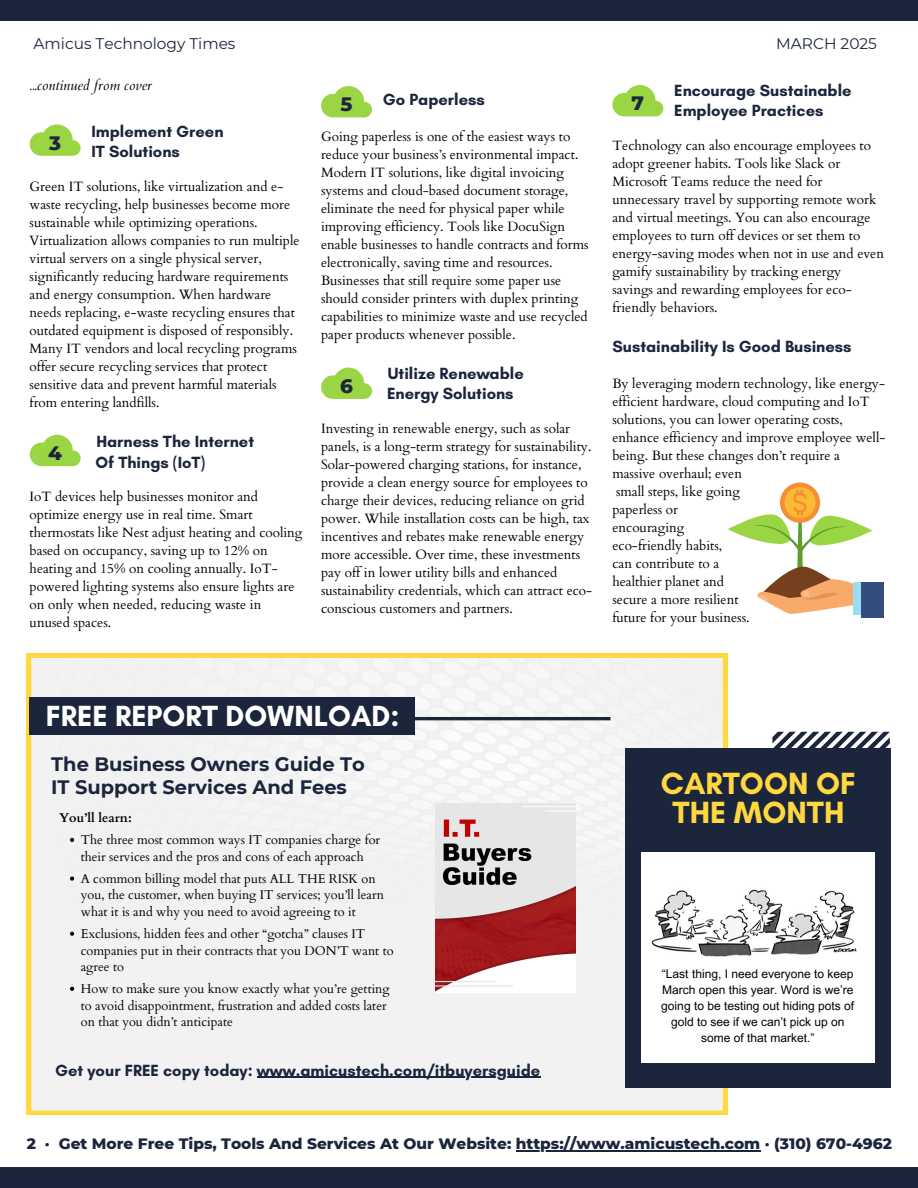
<style>
.page{position:relative;width:918px;height:1188px;background:#fff}
.page>*{position:absolute;margin:0;border:0;box-sizing:border-box;transform-origin:0 0}
.t1{font:700 31.2px/29.2px "Glacial Indifference";color:#ffd840;text-align:center}
.t2{font:700 29.7px "Glacial Indifference";color:#fff}
.t3{font:800 19.8px "Montserrat";color:#1b253c}
.t4{font:700 19.35px/23.5px "Montserrat";color:#1b253c}
.t5{font:700 16.5px/20.2px "Glacial Indifference";color:#1b253c}
.t6{font:800 15.45px "Montserrat";color:#1b253c}
.t7{font:15.45px "Montserrat";color:#1b253c}
.t8{font:italic 14.25px "Cardo";color:#000}
.t9{font:13.5px/18px "Cardo";color:#000}
.t10{font:12.75px/16.5px "Cardo";color:#000}
.t11{font:700 12.75px "Cardo";color:#000}
.t12{font:12px/16px "Arial MT Pro";color:#000;text-align:center}
</style>
<div class="page">
<div style="left:0;top:1px;width:918px;height:20px;background:#1b253c"></div>
<div style="left:0;top:1168px;width:918px;height:20px;background:#1b253c"></div>
<div style="left:27px;top:653px;width:700px;height:462px;background:#f2f2f2"></div>
<svg style="left:773px;top:732px;width:117px;height:16px"></svg>
<div style="left:626px;top:748px;width:265px;height:339px;background:#1b253c"></div>
<div style="left:641px;top:853px;width:234px;height:210px;background:#fff"></div>
<img style="left:651px;top:889px;width:206px;height:68px">
<div style="left:861px;top:582px;width:23px;height:36px;background:#344c7e"></div>
<div style="left:780px;top:483px;width:40px;height:40px;background:#f68f34;border-radius:50%"></div>
<svg style="left:784px;top:487px;width:32px;height:31px"></svg>
<svg style="left:728px;top:491px;width:144px;height:123px"></svg>
<svg style="left:321px;top:86px;width:51px;height:31px"></svg>
<svg style="left:612px;top:85px;width:51px;height:31px"></svg>
<svg style="left:321px;top:368px;width:51px;height:31px"></svg>
<svg style="left:30px;top:435px;width:50px;height:31px"></svg>
<svg style="left:30px;top:125px;width:50px;height:31px"></svg>
<hr style="left:516px;top:1150px;width:244px;height:1px;background:#1b253c">
<hr style="left:232px;top:717px;width:378px;height:3px;background:#1b253c">
<img style="left:435px;top:804px;width:141px;height:189px">
<hr style="left:257px;top:1077px;width:283px;height:1px;background:#1b253c">
<svg style="left:70px;top:838px;width:4px;height:4px"></svg>
<svg style="left:70px;top:877px;width:4px;height:4px"></svg>
<svg style="left:70px;top:932px;width:4px;height:4px"></svg>
<svg style="left:70px;top:987px;width:4px;height:4px"></svg>
<div style="left:29px;top:697px;width:385px;height:38px;background:#1b253c"></div>
<p class="t7" style="left:34px;top:34px;width:203px">Amicus Technology Times</p>
<h4 class="t7" style="left:776px;top:34px;width:102px">MARCH 2025</h4>
<p class="t8" style="left:30px;top:76px;width:124px">...continued from cover</p>
<p class="t3" style="left:341px;top:92px;width:14px">5</p>
<h4 class="t3" style="left:632px;top:91px;width:14px">7</h4>
<p class="t5" style="left:674px;top:80px;width:179px">Encourage Sustainable<br>Employee Practices</p>
<p class="t9" style="left:612px;top:137px;width:273px">Technology can also encourage employees to adopt greener habits. Tools like Slack or Microsoft Teams reduce the need for unnecessary travel by supporting remote work and virtual meetings. You can also encourage employees to turn off devices or set them to energy-saving modes when not in use and even gamify sustainability by tracking energy savings and rewarding employees for eco&shy;friendly behaviors.</p>
<p class="t5" style="left:612px;top:337px;width:241px">Sustainability Is Good Business</p>
<p class="t9" style="left:612px;top:375px;width:275px">By leveraging modern technology, like energy&shy;efficient hardware, cloud computing and IoT solutions, you can lower operating costs, enhance efficiency and improve employee well&shy;being. But these changes don’t require a massive overhaul; even<br>small steps, like going<br>paperless or<br>encouraging<br>eco-friendly habits,<br>can contribute to a<br>healthier planet and</p>
<p class="t9" style="left:612px;top:591px;width:139px">secure a more resilient future for your business.</p>
<h5 class="t5" style="left:383px;top:89px;width:103px">Go Paperless</h5>
<h3 class="t9" style="left:321px;top:127px;width:269px">Going paperless is one of the easiest ways to reduce your business’s environmental impact.<br>Modern IT solutions, like digital invoicing systems and cloud-based document storage, eliminate the need for physical paper while improving efficiency. Tools like DocuSign enable businesses to handle contracts and forms electronically, saving time and resources.<br>Businesses that still require some paper use should consider printers with duplex printing capabilities to minimize waste and use recycled paper products whenever possible.</h3>
<h6 class="t5" style="left:387px;top:363px;width:138px">Utilize Renewable<br>Energy Solutions</h6>
<h4 class="t9" style="left:321px;top:420px;width:273px">Investing in renewable energy, such as solar panels, is a long-term strategy for sustainability.<br>Solar-powered charging stations, for instance, provide a clean energy source for employees to charge their devices, reducing reliance on grid power. While installation costs can be high, tax incentives and rebates make renewable energy more accessible. Over time, these investments pay off in lower utility bills and enhanced sustainability credentials, which can attract eco&shy;conscious customers and partners.</h4>
<h6 class="t5" style="left:91px;top:121px;width:134px">Implement Green<br>IT Solutions</h6>
<h4 class="t9" style="left:30px;top:178px;width:272px">Green IT solutions, like virtualization and e&shy;waste recycling, help businesses become more sustainable while optimizing operations.<br>Virtualization allows companies to run multiple virtual servers on a single physical server, significantly reducing hardware requirements and energy consumption. When hardware needs replacing, e-waste recycling ensures that outdated equipment is disposed of responsibly.<br>Many IT vendors and local recycling programs offer secure recycling services that protect sensitive data and prevent harmful materials from entering landfills.</h4>
<p class="t5" style="left:96px;top:431px;width:160px">Harness The Internet<br>Of Things (IoT)</p>
<p class="t9" style="left:30px;top:488px;width:274px">IoT devices help businesses monitor and optimize energy use in real time. Smart thermostats like Nest adjust heating and cooling based on occupancy, saving up to 12% on heating and 15% on cooling annually. IoT&shy;powered lighting systems also ensure lights are on only when needed, reducing waste in unused spaces.</p>
<h6 class="t3" style="left:49px;top:131px;width:13px">3</h6>
<h6 class="t3" style="left:340px;top:374px;width:14px">6</h6>
<h4 class="t3" style="left:48px;top:441px;width:15px">4</h4>
<p class="t2" style="left:46px;top:697px;width:355px">FREE REPORT DOWNLOAD:</p>
<p class="t4" style="left:51px;top:752px;width:315px">The Business Owners Guide To<br>IT Support Services And Fees</p>
<h2 class="t11" style="left:59px;top:810px;width:74px">You’ll learn:</h2>
<p class="t10" style="left:81px;top:832px;width:301px">The three most common ways IT companies charge for their services and the pros and cons of each approach</p>
<p class="t10" style="left:81px;top:871px;width:305px">A common billing model that puts ALL THE RISK on you, the customer, when buying IT services; you’ll learn what it is and why you need to avoid agreeing to it</p>
<p class="t10" style="left:81px;top:926px;width:314px">Exclusions, hidden fees and other “gotcha” clauses IT companies put in their contracts that you DON’T want to agree to</p>
<p class="t10" style="left:81px;top:981px;width:310px">How to make sure you know exactly what you’re getting to avoid disappointment, frustration and added costs later on that you didn’t anticipate</p>
<p class="t5" style="left:55px;top:1060px;width:487px">Get your FREE copy today: www.amicustech.com/itbuyersguide</p>
<h6 class="t1" style="left:661px;top:768px;width:197px">CARTOON OF<br>THE MONTH</h6>
<h4 class="t12" style="left:661px;top:968px;width:194px">“Last thing, I need everyone to keep<br>March open this year. Word is we’re going to be testing out hiding pots of gold to see if we can’t pick up on some of that market.”</h4>
<p class="t6" style="left:27px;top:1134px;width:867px">2 · Get More Free Tips, Tools And Services At Our Website: https://www.amicustech.com · (310) 670-4962</p>
</div>
